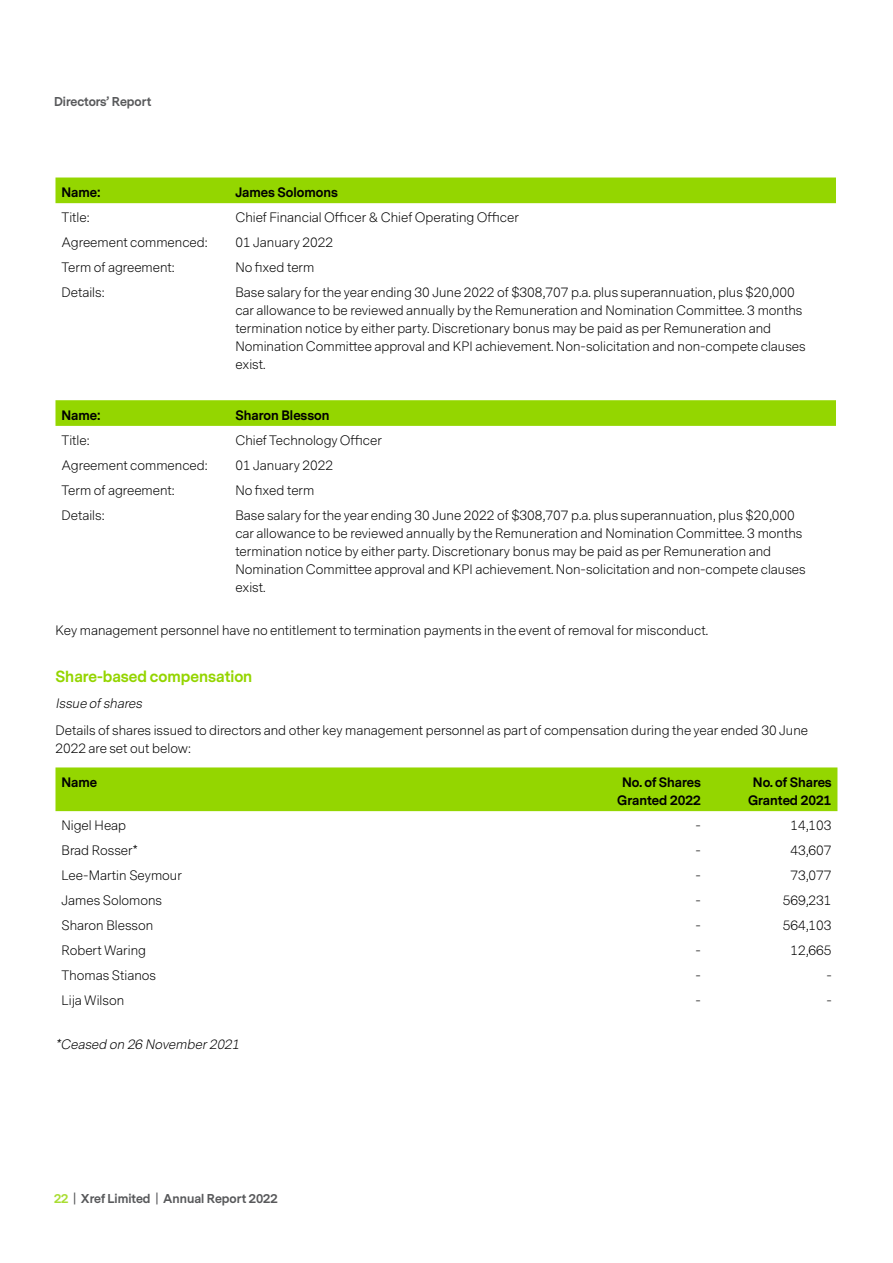
<style>
.page{position:relative;width:893px;height:1263px;background:#fff}
.page>*{position:absolute;margin:0;border:0;box-sizing:border-box;transform-origin:0 0}
.t1{font:700 15px "Messina Sans";color:#94d500}
.t2{font:300 12.75px/18px "Messina Sans";color:#000}
.t3{font:700 12.75px/18px "Messina Sans";color:#000;text-align:center}
.t4{font:italic 300 12.75px "Messina Sans";color:#000}
.t5{font:700 12px "Messina Sans";color:#58595b}
.s1{color:#a9dd33}
</style>
<div class="page">
<svg style="left:55px;top:177px;width:781px;height:249px"></svg>
<div style="left:55px;top:767px;width:782px;height:44px;background:#94d600"></div>
<p class="t5" style="left:54px;top:93px;width:99px">Directors’ Report</p>
<p class="t3" style="left:61px;top:184px;width:41px">Name:</p>
<p class="t3" style="left:235px;top:184px;width:104px">James Solomons</p>
<p class="t2" style="left:61px;top:209px;width:30px">Title:</p>
<p class="t2" style="left:235px;top:209px;width:285px">Chief Financial Officer &amp; Chief Operating Officer</p>
<p class="t2" style="left:61px;top:234px;width:148px">Agreement commenced:</p>
<p class="t2" style="left:235px;top:234px;width:99px">01 January 2022</p>
<p class="t2" style="left:61px;top:259px;width:115px">Term of agreement:</p>
<p class="t2" style="left:235px;top:259px;width:81px">No fixed term</p>
<p class="t2" style="left:61px;top:284px;width:45px">Details:</p>
<p class="t2" style="left:235px;top:284px;width:572px">Base salary for the year ending 30 June 2022 of $308,707 p.a. plus superannuation, plus $20,000 car allowance to be reviewed annually by the Remuneration and Nomination Committee. 3 months termination notice by either party. Discretionary bonus may be paid as per Remuneration and Nomination Committee approval and KPI achievement. Non-solicitation and non-compete clauses exist.</p>
<p class="t3" style="left:61px;top:407px;width:41px">Name:</p>
<p class="t3" style="left:235px;top:407px;width:96px">Sharon Blesson</p>
<p class="t2" style="left:61px;top:432px;width:30px">Title:</p>
<p class="t2" style="left:235px;top:432px;width:148px">Chief Technology Officer</p>
<p class="t2" style="left:61px;top:457px;width:148px">Agreement commenced:</p>
<p class="t2" style="left:235px;top:457px;width:99px">01 January 2022</p>
<p class="t2" style="left:61px;top:482px;width:115px">Term of agreement:</p>
<p class="t2" style="left:235px;top:482px;width:81px">No fixed term</p>
<p class="t2" style="left:61px;top:507px;width:45px">Details:</p>
<p class="t2" style="left:235px;top:507px;width:572px">Base salary for the year ending 30 June 2022 of $308,707 p.a. plus superannuation, plus $20,000 car allowance to be reviewed annually by the Remuneration and Nomination Committee. 3 months termination notice by either party. Discretionary bonus may be paid as per Remuneration and Nomination Committee approval and KPI achievement. Non-solicitation and non-compete clauses exist.</p>
<p class="t2" style="left:55px;top:622px;width:654px">Key management personnel have no entitlement to termination payments in the event of removal for misconduct.</p>
<p class="t1" style="left:55px;top:666px;width:198px">Share-based compensation</p>
<p class="t4" style="left:55px;top:695px;width:91px">Issue ofshares</p>
<p class="t2" style="left:55px;top:722px;width:754px">Details of shares issued to directors and other key management personnel as part of compensation during the year ended 30 June<br>2022 are set out below:</p>
<p class="t3" style="left:61px;top:774px;width:37px">Name</p>
<p class="t3" style="left:617px;top:774px;width:85px">No. of Shares<br>Granted 2022</p>
<p class="t3" style="left:748px;top:774px;width:85px">No. of Shares<br>Granted 2021</p>
<p class="t2" style="left:62px;top:817px;width:66px">Nigel Heap</p>
<p class="t2" style="left:695px;top:817px;width:7px">-</p>
<p class="t2" style="left:790px;top:817px;width:43px">14,103</p>
<p class="t2" style="left:62px;top:842px;width:78px">Brad Rosser*</p>
<p class="t2" style="left:695px;top:842px;width:7px">-</p>
<p class="t2" style="left:790px;top:842px;width:43px">43,607</p>
<p class="t2" style="left:62px;top:867px;width:122px">Lee-Martin Seymour</p>
<p class="t2" style="left:695px;top:867px;width:7px">-</p>
<p class="t2" style="left:790px;top:867px;width:43px">73,077</p>
<p class="t2" style="left:62px;top:892px;width:102px">James Solomons</p>
<p class="t2" style="left:695px;top:892px;width:7px">-</p>
<p class="t2" style="left:783px;top:892px;width:50px">569,231</p>
<p class="t2" style="left:62px;top:917px;width:93px">Sharon Blesson</p>
<p class="t2" style="left:695px;top:917px;width:7px">-</p>
<p class="t2" style="left:783px;top:917px;width:50px">564,103</p>
<p class="t2" style="left:62px;top:942px;width:86px">Robert Waring</p>
<p class="t2" style="left:695px;top:942px;width:7px">-</p>
<p class="t2" style="left:790px;top:942px;width:43px">12,665</p>
<p class="t2" style="left:62px;top:967px;width:96px">Thomas Stianos</p>
<p class="t2" style="left:696px;top:967px;width:7px">-</p>
<p class="t2" style="left:826px;top:967px;width:7px">-</p>
<p class="t2" style="left:62px;top:992px;width:64px">Lija Wilson</p>
<p class="t2" style="left:696px;top:992px;width:7px">-</p>
<p class="t2" style="left:826px;top:992px;width:7px">-</p>
<p class="t4" style="left:55px;top:1036px;width:189px">*Ceased on 26 November2021</p>
<p class="t5" style="left:54px;top:1190px;width:225px"><span class="s1">22</span> | Xref Limited | Annual Report 2022</p>
</div>
